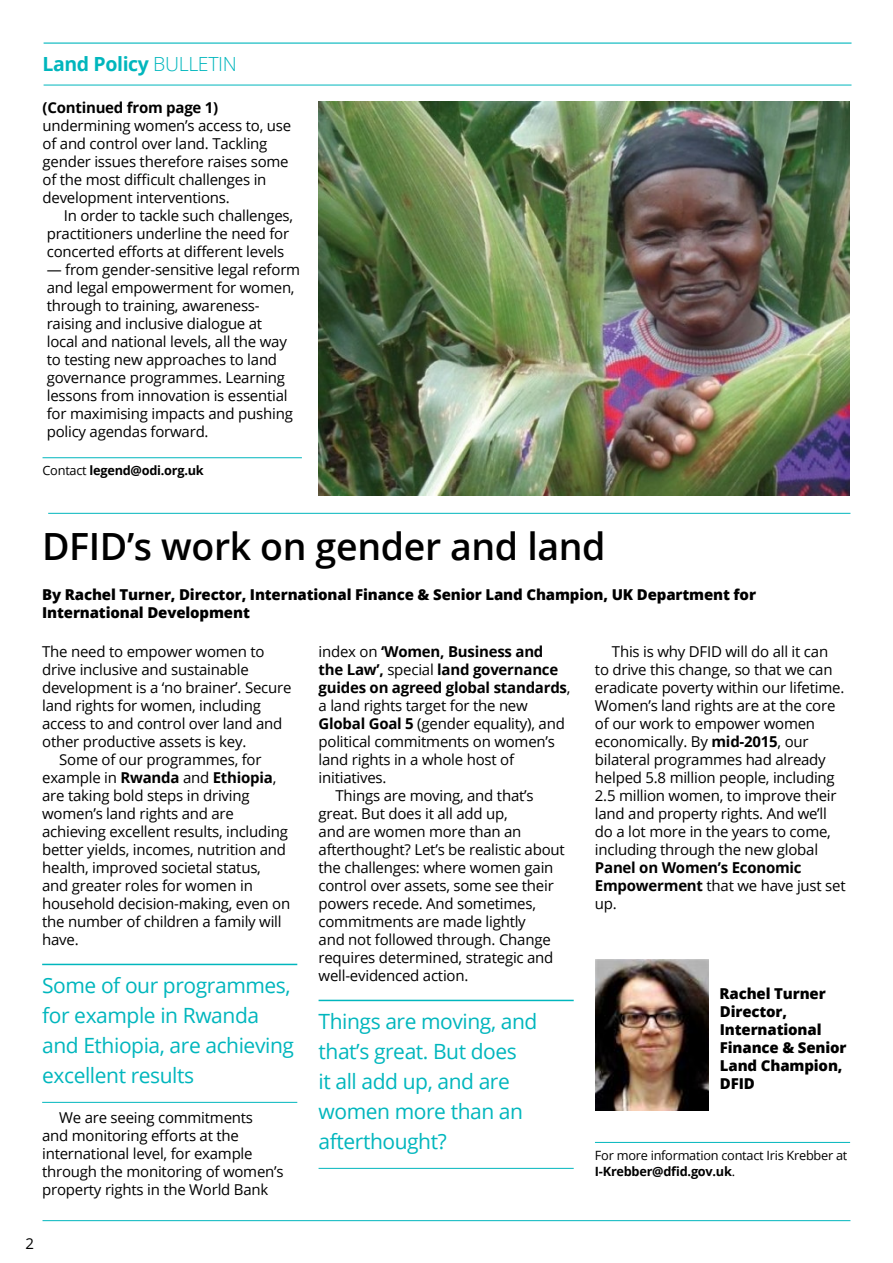
<style>
.page{position:relative;width:893px;height:1263px;background:#fff}
.page>*{position:absolute;margin:0;border:0;box-sizing:border-box;transform-origin:0 0}
.t1{font:600 37.5px "Open Sans";letter-spacing:-.01em;color:#000}
.t2{font:21px/30px "Open Sans";letter-spacing:-.02em;color:#00b6bd}
.t3{font:700 19.5px "Open Sans";letter-spacing:-.02em;color:#00b6bd}
.t4{font:15px/18px "Open Sans";letter-spacing:-.015em;color:#000}
.t5{font:700 15px/18px "Open Sans";letter-spacing:-.015em;color:#000}
.t6{font:800 15px/18px "Open Sans";letter-spacing:-.01em;color:#000}
.t7{font:12.75px/16.5px "Open Sans";letter-spacing:-.02em;color:#000}
.t8{font:700 12.75px "Open Sans";letter-spacing:-.02em;color:#000}
.s1{font-weight:300}
.s2{font-weight:400}
.s3{font-weight:700}
</style>
<div class="page">
<hr style="left:43px;top:1220px;width:807px;height:1px;background:#00b6bd">
<hr style="left:44px;top:43px;width:807px;height:1px;background:#00b6bd">
<hr style="left:44px;top:85px;width:807px;height:1px;background:#00b6bd">
<hr style="left:43px;top:457px;width:259px;height:1px;background:#00b6bd">
<hr style="left:42px;top:964px;width:255px;height:1px;background:#00b6bd">
<hr style="left:42px;top:1102px;width:255px;height:1px;background:#00b6bd">
<hr style="left:319px;top:1000px;width:255px;height:1px;background:#00b6bd">
<hr style="left:319px;top:1168px;width:255px;height:1px;background:#00b6bd">
<hr style="left:595px;top:1142px;width:255px;height:1px;background:#00b6bd">
<img style="left:596px;top:959px;width:113px;height:151px">
<img style="left:319px;top:102px;width:531px;height:393px">
<hr style="left:48px;top:513px;width:802px;height:1px;background:#00b6bd">
<h3 class="t3" style="left:43px;top:50px;width:196px">Land Policy <span class="s1">BULLETIN</span></h3>
<p class="t5" style="left:43px;top:98px;width:177px">(Continued from page 1)</p>
<p class="t4" style="left:43px;top:116px;width:250px">undermining women’s access to, use of and control over land. Tackling gender issues therefore raises some of the most difficult challenges in development interventions.</p>
<p class="t4" style="left:47px;top:206px;width:248px;text-indent:17px">In order to tackle such challenges, practitioners underline the need for concerted efforts at different levels</p>
<p class="t4" style="left:47px;top:260px;width:255px">— from gender-sensitive legal reform and legal empowerment for women, through to training, awareness&shy;raising and inclusive dialogue at<br>local and national levels, all the way to testing new approaches to land governance programmes. Learning lessons from innovation is essential for maximising impacts and pushing policy agendas forward.</p>
<p class="t8" style="left:43px;top:461px;width:163px"><span class="s2">Contact</span> legend@odi.org.uk</p>
<h1 class="t1" style="left:42px;top:521px;width:565px">DFID’s work on gender and land</h1>
<p class="t6" style="left:42px;top:584px;width:715px">By Rachel Turner, Director, International Finance &amp; Senior Land Champion, UK Department for<br>International Development</p>
<p class="t4" style="left:42px;top:642px;width:224px">The need to empower women to</p>
<p class="t4" style="left:42px;top:660px;width:208px">drive inclusive and sustainable</p>
<p class="t4" style="left:42px;top:678px;width:251px">development is a ‘no brainer’. Secure</p>
<p class="t4" style="left:42px;top:696px;width:220px">land rights for women, including</p>
<p class="t4" style="left:42px;top:714px;width:242px">access to and control over land and</p>
<p class="t4" style="left:42px;top:732px;width:206px">other productive assets is key.</p>
<p class="t4" style="left:59px;top:750px;width:204px">Some of our programmes, for</p>
<p class="t5" style="left:42px;top:768px;width:236px"><span class="s2">example in</span> Rwanda <span class="s2">and</span> Ethiopia<span class="s2">,</span></p>
<p class="t4" style="left:42px;top:786px;width:209px">are taking bold steps in driving</p>
<p class="t4" style="left:42px;top:804px;width:193px">women’s land rights and are</p>
<p class="t4" style="left:42px;top:822px;width:247px">achieving excellent results, including</p>
<p class="t4" style="left:42px;top:840px;width:245px">better yields, incomes, nutrition and</p>
<p class="t4" style="left:42px;top:858px;width:220px">health, improved societal status,</p>
<p class="t4" style="left:42px;top:876px;width:212px">and greater roles for women in</p>
<p class="t4" style="left:42px;top:894px;width:250px">household decision-making, even on</p>
<p class="t4" style="left:42px;top:912px;width:241px">the number of children a family will</p>
<p class="t4" style="left:42px;top:930px;width:38px">have.</p>
<h2 class="t2" style="left:42px;top:970px;width:253px">Some of our programmes, for example in Rwanda and Ethiopia, are achieving excellent results</h2>
<p class="t4" style="left:42px;top:1108px;width:243px;text-indent:17px">We are seeing commitments<br>and monitoring efforts at the international level, for example through the monitoring of women’s property rights in the World Bank</p>
<p class="t5" style="left:319px;top:642px;width:226px"><span class="s2">index on</span> ‘Women, Business and</p>
<p class="t5" style="left:319px;top:660px;width:241px">the Law’, <span class="s2">special</span> land governance</p>
<p class="t5" style="left:319px;top:678px;width:253px">guides on agreed global standards<span class="s2">,</span></p>
<p class="t4" style="left:319px;top:696px;width:211px">a land rights target for the new</p>
<p class="t4" style="left:319px;top:714px;width:248px"><span class="s3">Global Goal 5</span> (gender equality), and</p>
<p class="t4" style="left:319px;top:732px;width:238px">political commitments on women’s</p>
<p class="t4" style="left:319px;top:750px;width:197px">land rights in a whole host of</p>
<p class="t4" style="left:319px;top:768px;width:69px">initiatives.</p>
<p class="t4" style="left:336px;top:786px;width:200px">Things are moving, and that’s</p>
<p class="t4" style="left:319px;top:804px;width:191px">great. But does it all add up,</p>
<p class="t4" style="left:319px;top:822px;width:204px">and are women more than an</p>
<p class="t4" style="left:319px;top:840px;width:248px">afterthought? Let’s be realistic about</p>
<p class="t4" style="left:319px;top:858px;width:236px">the challenges: where women gain</p>
<p class="t4" style="left:319px;top:876px;width:237px">control over assets, some see their</p>
<p class="t4" style="left:319px;top:894px;width:219px">powers recede. And sometimes,</p>
<p class="t4" style="left:319px;top:912px;width:209px">commitments are made lightly</p>
<p class="t4" style="left:319px;top:930px;width:234px">and not followed through. Change</p>
<p class="t4" style="left:319px;top:948px;width:236px">requires determined, strategic and</p>
<p class="t4" style="left:319px;top:966px;width:151px">well-evidenced action.</p>
<h2 class="t2" style="left:319px;top:1006px;width:220px">Things are moving, and that’s great. But does<br>it all add up, and are women more than an afterthought?</h2>
<p class="t4" style="left:595px;top:642px;width:251px;text-indent:17px">This is why DFID will do all it can to drive this change, so that we can eradicate poverty within our lifetime.<br>Women’s land rights are at the core of our work to empower women economically. By <span class="s3">mid-2015</span>, our bilateral programmes had already helped 5.8 million people, including 2.5 million women, to improve their land and property rights. And we’ll do a lot more in the years to come, including through the new global</p>
<p class="t5" style="left:595px;top:858px;width:252px">Panel on Women’s Economic<br>Empowerment <span class="s2">that we have just set up.</span></p>
<p class="t6" style="left:720px;top:983px;width:129px">Rachel Turner<br>Director,<br>International<br>Finance &amp; Senior<br>Land Champion,<br>DFID</p>
<p class="t7" style="left:595px;top:1146px;width:254px">For more information contact Iris Krebber at<br><span class="s3">I-Krebber@dfid.gov.uk</span>.</p>
<p class="t4" style="left:26px;top:1234px;width:10px">2</p>
</div>
